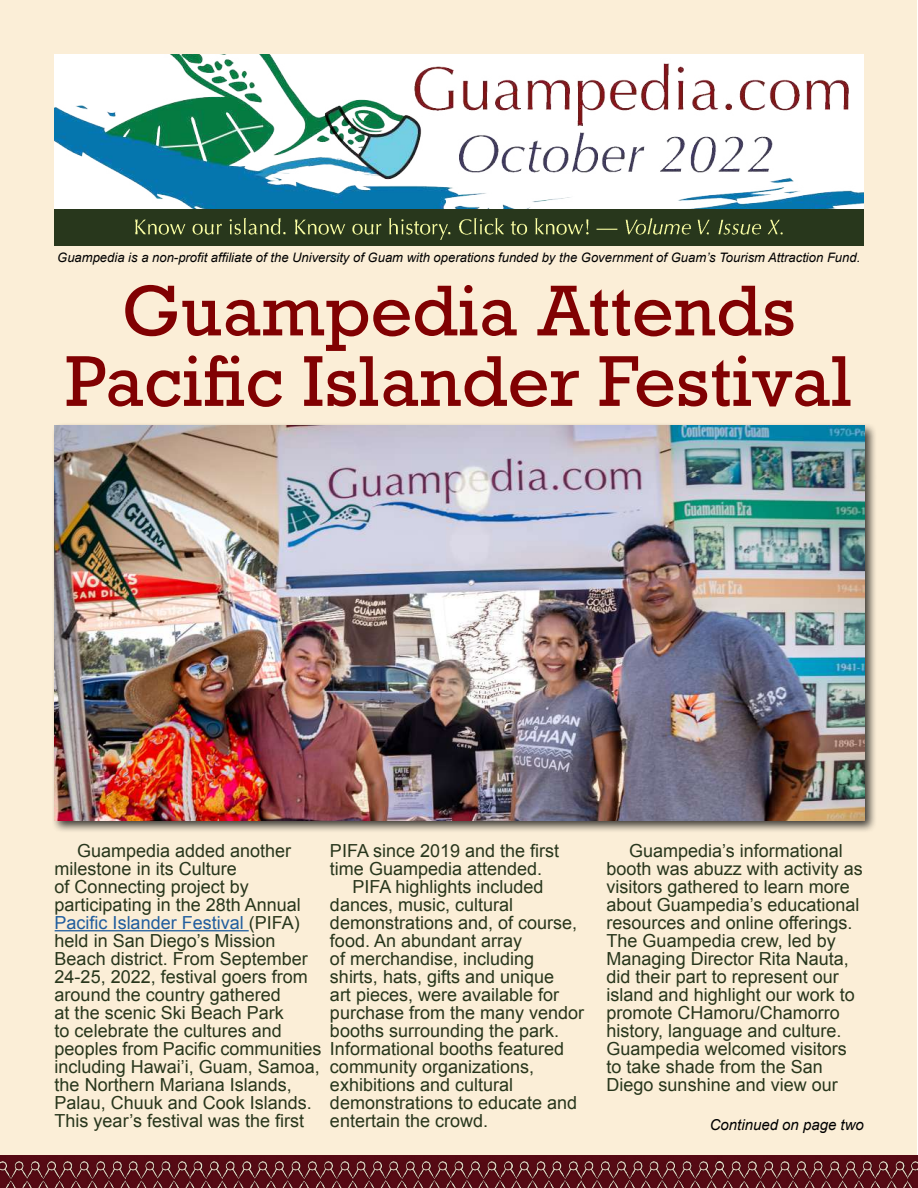
<style>
.page{position:relative;width:918px;height:1188px;background:#fff}
.page>*{position:absolute;margin:0;border:0;box-sizing:border-box;transform-origin:0 0}
.t1{font:67.5px/70.5px "Rockwell";color:#810102;text-align:center}
.t2{font:18px/18px "Arial";color:#28361c}
.t3{font:italic 15px "Arial";color:#000}
.t4{font:italic 13.05px "Arial";color:#000}
.s1{color:#215e9e}
</style>
<div class="page">
<div style="left:1px;top:1px;width:916px;height:1186px;background:#fbeed7"></div>
<div style="left:0;top:1155px;width:918px;height:33px;background:#560a14"></div>
<img style="left:0;top:1161px;width:717px;height:27px">
<img style="left:717px;top:1161px;width:201px;height:27px">
<img style="left:54px;top:54px;width:810px;height:155px">
<hr style="left:55px;top:930px;width:194px;height:1px;background:#215e9e">
<div style="left:51px;top:422px;width:827px;height:412px;background:#000;opacity:.75"></div>
<img style="left:55px;top:426px;width:810px;height:395px">
<div style="left:54px;top:209px;width:810px;height:36px;background:#28361c"></div>
<p class="t4" style="left:57px;top:249px;width:805px">Guampedia is a non-profit affiliate of the University of Guam with operations funded by the Government of Guam’s Tourism Attraction Fund.</p>
<h1 class="t1" style="left:65px;top:277px;width:789px">Guampedia Attends<br>Pacific Islander Festival</h1>
<p class="t2" style="left:55px;top:842px;width:268px;text-indent:22px">Guampedia added another milestone in its Culture<br>of Connecting project by participating in the 28th Annual<br><span class="s1">Pacific Islander Festival</span> (PIFA) held in San Diego’s Mission<br>Beach district. From September<br>24-25, 2022, festival goers from around the country gathered<br>at the scenic Ski Beach Park<br>to celebrate the cultures and peoples from Pacific communities including Hawai’i, Guam, Samoa, the Northern Mariana Islands,<br>Palau, Chuuk and Cook Islands.<br>This year’s festival was the first</p>
<p class="t2" style="left:330px;top:842px;width:231px">PIFA since 2019 and the first</p>
<p class="t2" style="left:330px;top:860px;width:214px">time Guampedia attended.</p>
<p class="t2" style="left:352px;top:878px;width:193px">PIFA highlights included</p>
<p class="t2" style="left:330px;top:896px;width:185px">dances, music, cultural</p>
<p class="t2" style="left:330px;top:914px;width:249px">demonstrations and, of course,</p>
<p class="t2" style="left:330px;top:932px;width:194px">food. An abundant array</p>
<p class="t2" style="left:330px;top:950px;width:206px">of merchandise, including</p>
<p class="t2" style="left:330px;top:968px;width:226px">shirts, hats, gifts and unique</p>
<p class="t2" style="left:330px;top:986px;width:231px">art pieces, were available for</p>
<p class="t2" style="left:330px;top:1004px;width:256px">purchase from the many vendor</p>
<p class="t2" style="left:330px;top:1022px;width:231px">booths surrounding the park.</p>
<p class="t2" style="left:330px;top:1040px;width:236px">Informational booths featured</p>
<p class="t2" style="left:330px;top:1058px;width:206px">community organizations,</p>
<p class="t2" style="left:330px;top:1076px;width:185px">exhibitions and cultural</p>
<p class="t2" style="left:330px;top:1094px;width:249px">demonstrations to educate and</p>
<p class="t2" style="left:330px;top:1112px;width:160px">entertain the crowd.</p>
<p class="t2" style="left:607px;top:842px;width:258px;text-indent:22px">Guampedia’s informational booth was abuzz with activity as visitors gathered to learn more about Guampedia’s educational resources and online offerings.<br>The Guampedia crew, led by<br>Managing Director Rita Nauta, did their part to represent our island and highlight our work to promote CHamoru/Chamorro history, language and culture.<br>Guampedia welcomed visitors to take shade from the San<br>Diego sunshine and view our</p>
<p class="t3" style="left:710px;top:1115px;width:156px">Continued on page two</p>
</div>
